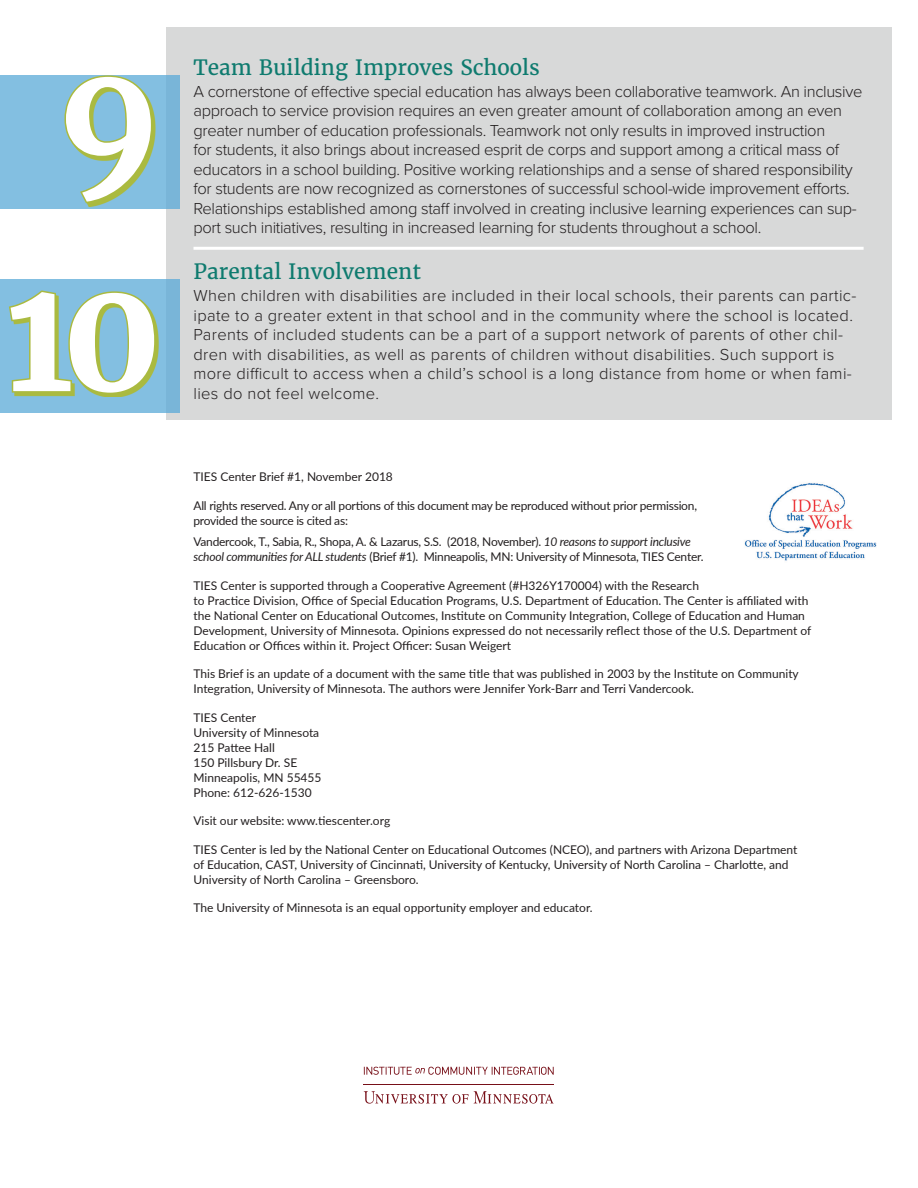
<style>
.page{position:relative;width:918px;height:1188px;background:#fff}
.page>*{position:absolute;margin:0;border:0;box-sizing:border-box;transform-origin:0 0}
.t1{font:700 156px "Merriweather";color:#fff}
.t2{font:21px "Merriweather";color:#0f7b6f}
.basic{font:300 16.5px/19.5px "Proxima Nova";letter-spacing:-.02em;color:#231f20}
.basic-2{font:300 16.5px/19.5px "Proxima Nova";letter-spacing:.02em;color:#231f20}
.t3{font:12px/15px "Lato";color:#231f20}
.t4{font:12px/15px "Lato";letter-spacing:-.02em;color:#231f20}
.s1{font-style:italic}
</style>
<div class="page">
<div style="left:166px;top:28px;width:726px;height:392px;background:#d8d9d9"></div>
<hr style="left:194px;top:247px;width:670px;height:3px;background:#fff">
<div style="left:0;top:75px;width:180px;height:133px;background:#83bfe1"></div>
<div style="left:0;top:280px;width:180px;height:133px;background:#83bfe1"></div>
<svg style="left:7px;top:75px;width:150px;height:322px"></svg>
<img style="left:744px;top:483px;width:133px;height:78px">
<svg style="left:364px;top:1091px;width:190px;height:13px"></svg>
<hr style="left:364px;top:1084px;width:190px;height:1px;background:#770f18">
<svg style="left:364px;top:1067px;width:190px;height:8px"></svg>
<p class="t1" style="left:57px;top:20px;width:104px">9</p>
<p class="t1" style="left:5px;top:235px;width:159px">10</p>
<p class="t2" style="left:194px;top:54px;width:348px">Team Building Improves Schools</p>
<p class="basic" style="left:194px;top:82px;width:670px">A cornerstone of effective special education has always been collaborative teamwork. An inclusive approach to service provision requires an even greater amount of collaboration among an even greater number of education professionals. Teamwork not only results in improved instruction<br>for students, it also brings about increased esprit de corps and support among a critical mass of educators in a school building. Positive working relationships and a sense of shared responsibility for students are now recognized as cornerstones of successful school-wide improvement efforts.<br>Relationships established among staff involved in creating inclusive learning experiences can sup&shy;port such initiatives, resulting in increased learning for students throughout a school.</p>
<p class="t2" style="left:194px;top:258px;width:229px">Parental Involvement</p>
<p class="basic-2" style="left:194px;top:286px;width:664px">When children with disabilities are included in their local schools, their parents can partic&shy;ipate to a greater extent in that school and in the community where the school is located.<br>Parents of included students can be a part of a support network of parents of other chil&shy;dren with disabilities, as well as parents of children without disabilities. Such support is more difficult to access when a child’s school is a long distance from home or when fami&shy;lies do not feel welcome.</p>
<p class="t3" style="left:194px;top:469px;width:201px">TIES Center Brief #1, November 2018</p>
<p class="t4" style="left:194px;top:497px;width:505px">All rights reserved. Any or all portions of this document may be reproduced without prior permission, provided the source is cited as:</p>
<p class="t4" style="left:194px;top:534px;width:512px">Vandercook, T., Sabia, R., Shopa, A. &amp; Lazarus, S.S. (2018, November). <span class="s1">10 reasons to support inclusive school communities for ALL students</span> (Brief #1). Minneapolis, MN: University of Minnesota, TIES Center.</p>
<p class="t3" style="left:194px;top:577px;width:619px">TIES Center is supported through a Cooperative Agreement (#H326Y170004) with the Research<br>to Practice Division, Office of Special Education Programs, U.S. Department of Education. The Center is affiliated with the National Center on Educational Outcomes, Institute on Community Integration, College of Education and Human Development, University of Minnesota. Opinions expressed do not necessarily reflect those of the U.S. Department of Education or Offices within it. Project Officer: Susan Weigert</p>
<p class="t3" style="left:194px;top:666px;width:607px">This Brief is an update of a document with the same title that was published in 2003 by the Institute on Community<br>Integration, University of Minnesota. The authors were Jennifer York-Barr and Terri Vandercook.</p>
<p class="t3" style="left:194px;top:709px;width:130px">TIES Center<br>University of Minnesota<br>215 Pattee Hall<br>150 Pillsbury Dr. SE<br>Minneapolis, MN 55455<br>Phone: 612-626-1530</p>
<p class="t3" style="left:194px;top:813px;width:198px">Visit our website: www.tiescenter.org</p>
<p class="t3" style="left:194px;top:841px;width:606px">TIES Center is led by the National Center on Educational Outcomes (NCEO), and partners with Arizona Department of Education, CAST, University of Cincinnati, University of Kentucky, University of North Carolina – Charlotte, and<br>University of North Carolina – Greensboro.</p>
<p class="t3" style="left:194px;top:900px;width:401px">The University of Minnesota is an equal opportunity employer and educator.</p>
</div>
